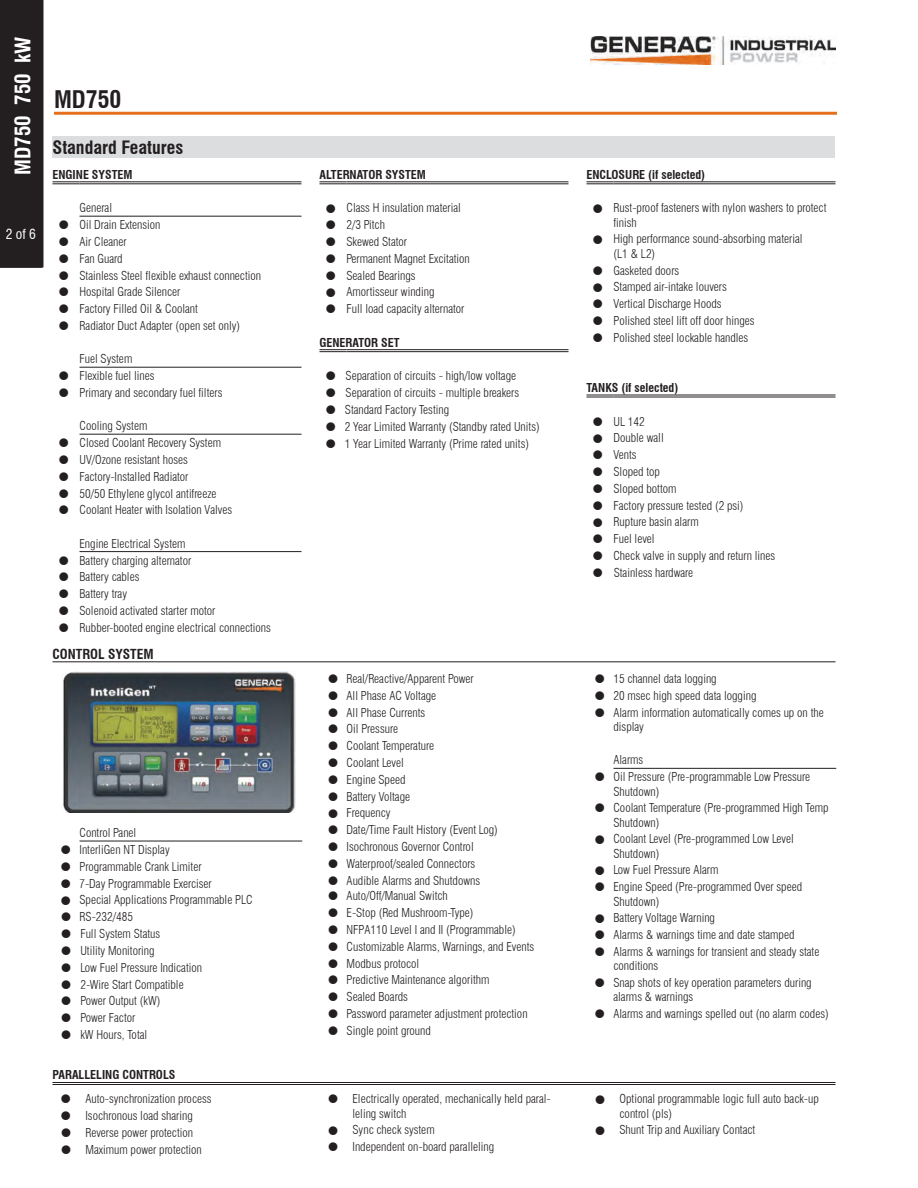
<style>
.page{position:relative;width:918px;height:1188px;background:#fff}
.page>*{position:absolute;margin:0;border:0;box-sizing:border-box;transform-origin:0 0}
.t1{font:700 condensed 23.7px "Swiss 721 BT";color:#231f20}
.t2{font:700 condensed 21px "Swiss 721 BT";color:#fff}
.t3{font:700 condensed 18px "Swiss 721 BT";color:#231f20}
.t4{font:700 condensed 13.5px "Swiss 721 BT";color:#231f20}
.t5{font:condensed 13.5px "Swiss 721 BT";color:#fff}
.t6{font:300 condensed 12px/16.8px "Swiss 721 BT";color:#231f20}
.t7{font:700 condensed 12px "Swiss 721 BT";color:#231f20}
</style>
<div class="page">
<img style="left:591px;top:37px;width:244px;height:28px">
<hr style="left:54px;top:112px;width:783px;height:3px;background:#e4701e">
<hr style="left:52px;top:1082px;width:784px;height:1px;background:#231f20">
<hr style="left:52px;top:1084px;width:784px;height:1px;background:#231f20">
<hr style="left:80px;top:216px;width:222px;height:1px;background:#231f20">
<hr style="left:80px;top:551px;width:222px;height:1px;background:#231f20">
<hr style="left:80px;top:367px;width:222px;height:1px;background:#231f20">
<svg style="left:52px;top:181px;width:28px;height:3px"></svg>
<hr style="left:80px;top:181px;width:222px;height:1px;background:#231f20">
<hr style="left:80px;top:183px;width:222px;height:1px;background:#231f20">
<hr style="left:80px;top:434px;width:222px;height:1px;background:#231f20">
<svg style="left:320px;top:349px;width:26px;height:3px"></svg>
<hr style="left:346px;top:349px;width:222px;height:1px;background:#231f20">
<hr style="left:346px;top:351px;width:222px;height:1px;background:#231f20">
<svg style="left:320px;top:181px;width:26px;height:3px"></svg>
<hr style="left:346px;top:181px;width:222px;height:1px;background:#231f20">
<hr style="left:346px;top:183px;width:222px;height:1px;background:#231f20">
<svg style="left:586px;top:181px;width:28px;height:3px"></svg>
<hr style="left:614px;top:181px;width:222px;height:1px;background:#231f20">
<hr style="left:614px;top:183px;width:222px;height:1px;background:#231f20">
<svg style="left:586px;top:395px;width:28px;height:3px"></svg>
<hr style="left:614px;top:395px;width:222px;height:1px;background:#231f20">
<hr style="left:614px;top:397px;width:222px;height:1px;background:#231f20">
<div style="left:52px;top:136px;width:784px;height:22px;background:#dcdddf"></div>
<hr style="left:80px;top:841px;width:222px;height:1px;background:#231f20">
<hr style="left:614px;top:768px;width:222px;height:1px;background:#231f20">
<hr style="left:52px;top:661px;width:784px;height:1px;background:#231f20">
<div style="left:0;top:0;width:43px;height:267px;background:#231f20"></div>
<img style="left:62px;top:671px;width:234px;height:141px">
<svg style="left:220px;top:681px;width:46px;height:19px"></svg>
<img style="left:235px;top:679px;width:49px;height:12px">
<h2 class="t2" style="left:10px;top:175px;width:140px;rotate:-90deg">MD750 750 kW</h2>
<p class="t5" style="left:6px;top:226px;width:32px">2 of 6</p>
<h1 class="t1" style="left:54px;top:85px;width:69px">MD750</h1>
<h3 class="t3" style="left:52px;top:136px;width:132px">Standard Features</h3>
<p class="t7" style="left:52px;top:167px;width:82px">ENGINE SYSTEM</p>
<p class="t6" style="left:80px;top:200px;width:183px">General<br>Oil Drain Extension<br>Air Cleaner<br>Fan Guard<br>Stainless Steel flexible exhaust connection<br>Hospital Grade Silencer<br>Factory Filled Oil &amp; Coolant<br>Radiator Duct Adapter (open set only)</p>
<p class="t6" style="left:80px;top:351px;width:144px">Fuel System<br>Flexible fuel lines<br>Primary and secondary fuel filters</p>
<p class="t6" style="left:80px;top:418px;width:143px">Cooling System<br>Closed Coolant Recovery System<br>UV/Ozone resistant hoses<br>Factory-Installed Radiator<br>50/50 Ethylene glycol antifreeze</p>
<p class="t6" style="left:80px;top:535px;width:193px">Engine Electrical System<br>Battery charging alternator<br>Battery cables<br>Battery tray<br>Solenoid activated starter motor<br>Rubber-booted engine electrical connections</p>
<p class="t6" style="left:80px;top:502px;width:154px">Coolant Heater with Isolation Valves</p>
<p class="t4" style="left:52px;top:646px;width:103px">CONTROL SYSTEM</p>
<p class="t6" style="left:80px;top:824px;width:175px">Control Panel<br>InterliGen NT Display<br>Programmable Crank Limiter<br>7-Day Programmable Exerciser<br>Special Applications Programmable PLC<br>RS-232/485<br>Full System Status<br>Utility Monitoring<br>Low Fuel Pressure Indication<br>2-Wire Start Compatible<br>Power Output (kW)<br>Power Factor<br>kW Hours, Total</p>
<p class="t7" style="left:320px;top:167px;width:108px">ALTERNATOR SYSTEM</p>
<p class="t6" style="left:346px;top:200px;width:125px">Class H insulation material<br>2/3 Pitch<br>Skewed Stator<br>Permanent Magnet Excitation<br>Sealed Bearings<br>Amortisseur winding<br>Full load capacity alternator</p>
<p class="t7" style="left:319px;top:335px;width:81px">GENERATOR SET</p>
<p class="t6" style="left:345px;top:368px;width:196px">Separation of circuits - high/low voltage Separation of circuits - multiple breakers Standard Factory Testing<br>2 Year Limited Warranty (Standby rated Units)<br>1 Year Limited Warranty (Prime rated units)</p>
<p class="t6" style="left:347px;top:670px;width:153px">Real/Reactive/Apparent Power<br>All Phase AC Voltage<br>All Phase Currents<br>Oil Pressure<br>Coolant Temperature<br>Coolant Level<br>Engine Speed<br>Battery Voltage<br>Frequency<br>Date/Time Fault History (Event Log)<br>Isochronous Governor Control<br>Waterproof/sealed Connectors<br>Audible Alarms and Shutdowns</p>
<p class="t6" style="left:347px;top:888px;width:189px">Auto/Off/Manual Switch<br>E-Stop (Red Mushroom-Type)<br>NFPA110 Level I and II (Programmable)<br>Customizable Alarms, Warnings, and Events<br>Modbus protocol<br>Predictive Maintenance algorithm<br>Sealed Boards<br>Password parameter adjustment protection<br>Single point ground</p>
<p class="t7" style="left:52px;top:1067px;width:124px">PARALLELING CONTROLS</p>
<p class="t6" style="left:86px;top:1091px;width:128px">Auto-synchronization process<br>Isochronous load sharing<br>Reverse power protection<br>Maximum power protection</p>
<p class="t6" style="left:353px;top:1092px;width:200px;line-height:14.4px">Electrically operated, mechanically held paral&shy;leling switch</p>
<p class="t6" style="left:353px;top:1122px;width:143px">Sync check system<br>Independent on-board paralleling</p>
<p class="t7" style="left:586px;top:167px;width:120px">ENCLOSURE (if selected)</p>
<p class="t6" style="left:614px;top:201px;width:214px;line-height:14.4px">Rust-proof fasteners with nylon washers to protect finish</p>
<p class="t6" style="left:614px;top:232px;width:191px;line-height:14.4px">High performance sound-absorbing material (L1 &amp; L2)</p>
<p class="t6" style="left:613px;top:262px;width:143px">Gasketed doors<br>Stamped air-intake louvers<br>Vertical Discharge Hoods<br>Polished steel lift off door hinges<br>Polished steel lockable handles</p>
<p class="t7" style="left:586px;top:381px;width:93px">TANKS (if selected)</p>
<p class="t6" style="left:613px;top:413px;width:163px">UL 142<br>Double wall<br>Vents<br>Sloped top<br>Sloped bottom<br>Factory pressure tested (2 psi)<br>Rupture basin alarm<br>Fuel level<br>Check valve in supply and return lines<br>Stainless hardware</p>
<p class="t6" style="left:614px;top:670px;width:212px">15 channel data logging<br>20 msec high speed data logging<br>Alarm information automatically comes up on the</p>
<p class="t6" style="left:614px;top:718px;width:32px">display</p>
<p class="t6" style="left:614px;top:752px;width:198px">Alarms<br>Oil Pressure (Pre-programmable Low Pressure</p>
<p class="t6" style="left:613px;top:783px;width:217px">Shutdown)<br>Coolant Temperature (Pre-programmed High Temp</p>
<p class="t6" style="left:613px;top:814px;width:182px">Shutdown)<br>Coolant Level (Pre-programmed Low Level</p>
<p class="t6" style="left:613px;top:845px;width:190px">Shutdown)<br>Low Fuel Pressure Alarm<br>Engine Speed (Pre-programmed Over speed</p>
<p class="t6" style="left:613px;top:893px;width:207px">Shutdown)<br>Battery Voltage Warning<br>Alarms &amp; warnings time and date stamped<br>Alarms &amp; warnings for transient and steady state</p>
<p class="t6" style="left:613px;top:958px;width:200px">conditions<br>Snap shots of key operation parameters during</p>
<p class="t6" style="left:613px;top:989px;width:217px">alarms &amp; warnings<br>Alarms and warnings spelled out (no alarm codes)</p>
<p class="t6" style="left:620px;top:1092px;width:201px;line-height:14.4px">Optional programmable logic full auto back-up control (pls)</p>
<p class="t6" style="left:620px;top:1122px;width:137px">Shunt Trip and Auxiliary Contact</p>
</div>
